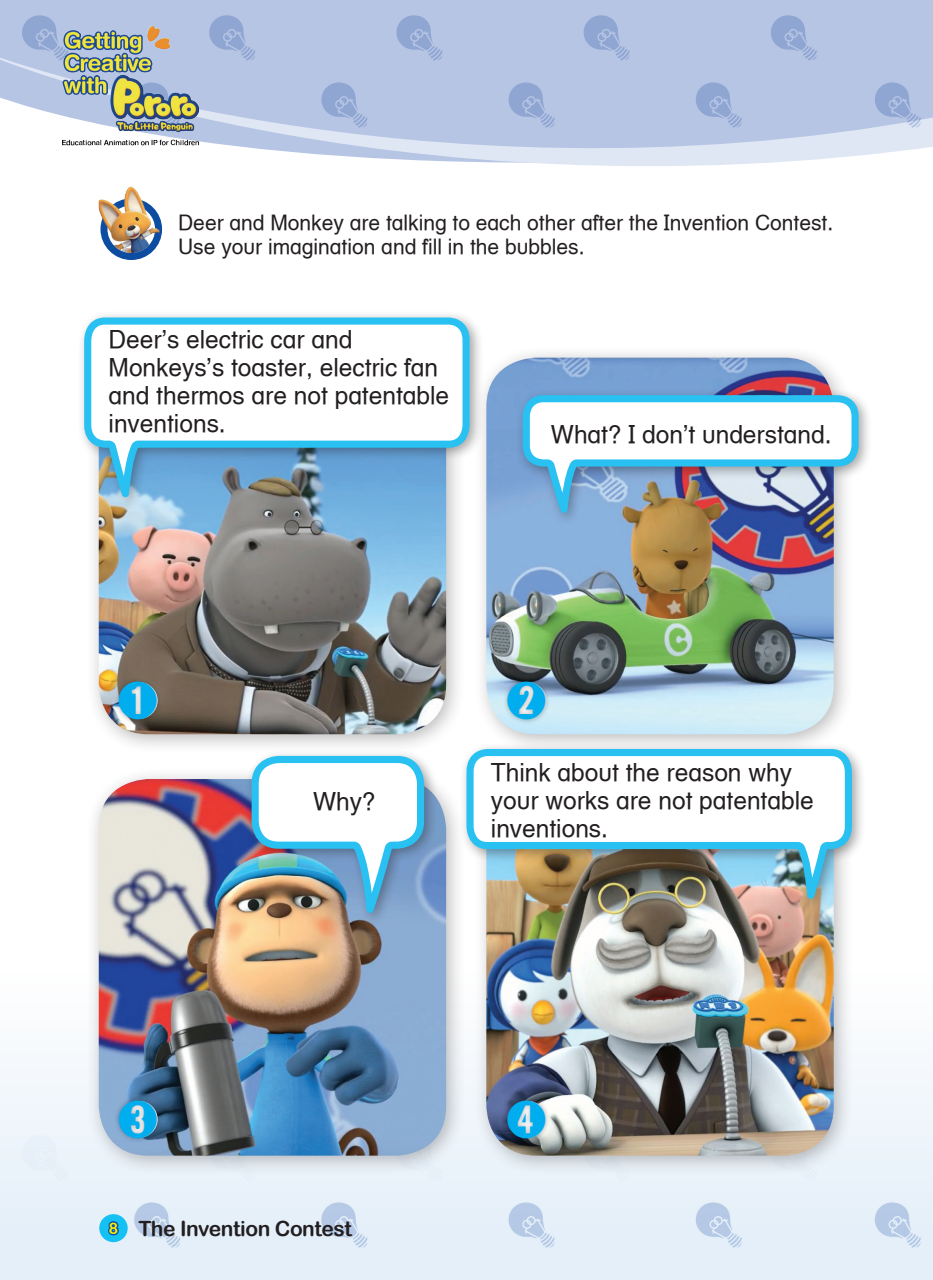
<style>
.page{position:relative;width:933px;height:1280px;background:#fff}
.page>*{position:absolute;margin:0;border:0;box-sizing:border-box;transform-origin:0 0}
.t1{font:42px "YDVYGO Std 35";color:#00aeef}
.t2{font:24.5px/28px "Helvetica Textbook LT";color:#231f20}
.작은질문{font:21px/24.5px "Helvetica Textbook LT";color:#231f20}
.t3{font:21px "Arial Rounded MT Bold";letter-spacing:-.02em;color:#231f20}
.s1{font-size:15.75px;color:#fbef09}
</style>
<div class="page">
<svg style="left:0;top:0;width:933px;height:209px;fill:#b6c5e4"></svg>
<svg style="left:20px;top:13px;width:21px;height:49px"></svg>
<svg style="left:223px;top:13px;width:34px;height:49px;background:#a6b8dc"></svg>
<svg style="left:394px;top:13px;width:51px;height:49px;background:#a6b8dc"></svg>
<svg style="left:581px;top:13px;width:51px;height:49px;background:#a6b8dc"></svg>
<svg style="left:768px;top:13px;width:51px;height:49px;background:#a6b8dc"></svg>
<svg style="left:872px;top:80px;width:51px;height:49px;background:#aabbde"></svg>
<svg style="left:319px;top:80px;width:51px;height:49px;background:#a6b8dc"></svg>
<svg style="left:506px;top:80px;width:51px;height:49px;background:#a6b8dc"></svg>
<svg style="left:693px;top:80px;width:51px;height:49px;background:#a6b8dc"></svg>
<div style="left:0;top:960px;width:933px;height:320px;background:linear-gradient(to bottom,#fff,#e1edf8)"></div>
<div style="left:20px;top:1133px;width:50px;height:49px;background:#eaf2fa"></div>
<svg style="left:207px;top:1175px;width:50px;height:7px"></svg>
<svg style="left:394px;top:1175px;width:51px;height:7px"></svg>
<svg style="left:581px;top:1175px;width:51px;height:7px"></svg>
<svg style="left:768px;top:1175px;width:51px;height:7px"></svg>
<svg style="left:132px;top:1200px;width:50px;height:49px;background:#d1e0f1"></svg>
<svg style="left:872px;top:1200px;width:51px;height:49px;background:#d2e0f1"></svg>
<svg style="left:319px;top:1200px;width:51px;height:49px;background:#d2e0f1"></svg>
<svg style="left:506px;top:1200px;width:51px;height:49px;background:#d2e0f1"></svg>
<svg style="left:693px;top:1200px;width:51px;height:49px;background:#d2e0f1"></svg>
<div style="left:99px;top:1214px;width:29px;height:28px;background:#15c0f2;border-radius:50%"></div>
<svg style="left:108px;top:1221px;width:11px;height:15px"></svg>
<img style="left:41px;top:10px;width:182px;height:146px">
<div style="left:100px;top:198px;width:62px;height:62px;border:7px solid #0d4da1;border-radius:50%"></div>
<img style="left:99px;top:186px;width:60px;height:67px">
<div style="left:86px;top:350px;width:380px;height:404px;background:#231f20;opacity:.3"></div>
<img style="left:99px;top:529px;width:347px;height:205px">
<div style="left:86px;top:766px;width:380px;height:409px;background:#231f20;opacity:.3"></div>
<img style="left:99px;top:779px;width:347px;height:377px">
<div style="left:473px;top:344px;width:380px;height:410px;background:#231f20;opacity:.3"></div>
<img style="left:486px;top:358px;width:347px;height:376px">
<div style="left:473px;top:776px;width:380px;height:399px;background:#231f20;opacity:.3"></div>
<img style="left:486px;top:931px;width:347px;height:225px">
<div style="left:77px;top:311px;width:407px;height:200px;background:#231f20;opacity:.4"></div>
<svg style="left:81px;top:314px;width:392px;height:215px"></svg>
<div style="left:459px;top:742px;width:407px;height:170px;background:#231f20;opacity:.4"></div>
<img style="left:463px;top:745px;width:392px;height:186px">
<div style="left:516px;top:388px;width:356px;height:138px;background:#231f20;opacity:.4"></div>
<svg style="left:519px;top:392px;width:343px;height:151px"></svg>
<div style="left:245px;top:749px;width:193px;height:178px;background:#231f20;opacity:.4"></div>
<img style="left:248px;top:752px;width:179px;height:191px">
<div style="left:113px;top:677px;width:49px;height:48px;background:#231f20;opacity:.35"></div>
<div style="left:113px;top:1096px;width:49px;height:47px;background:#231f20;opacity:.35"></div>
<div style="left:502px;top:677px;width:48px;height:48px;background:#231f20;opacity:.35"></div>
<div style="left:502px;top:1096px;width:48px;height:47px;background:#231f20;opacity:.35"></div>
<p class="작은질문" style="left:178px;top:210px;width:656px">Deer and Monkey are talking to each other after the Invention Contest.<br>Use your imagination and fill in the bubbles.</p>
<p class="t2" style="left:109px;top:325px;width:245px">Deer’s electric car and</p>
<p class="t2" style="left:109px;top:353px;width:342px">Monkeys’s toaster, electric fan and thermos are not patentable inventions.</p>
<p class="t2" style="left:551px;top:420px;width:282px">What? I don’t understand.</p>
<p class="t1" style="left:119px;top:679px;width:40px">➊</p>
<p class="t2" style="left:313px;top:787px;width:64px">Why?</p>
<p class="t1" style="left:507px;top:679px;width:40px">➋</p>
<p class="t2" style="left:491px;top:758px;width:324px">Think about the reason why your works are not patentable inventions.</p>
<p class="t1" style="left:119px;top:1098px;width:40px">➌</p>
<p class="t3" style="left:109px;top:1216px;width:245px"><span class="s1">8</span> The Invention Contest</p>
<p class="t1" style="left:507px;top:1098px;width:40px">➍</p>
</div>
